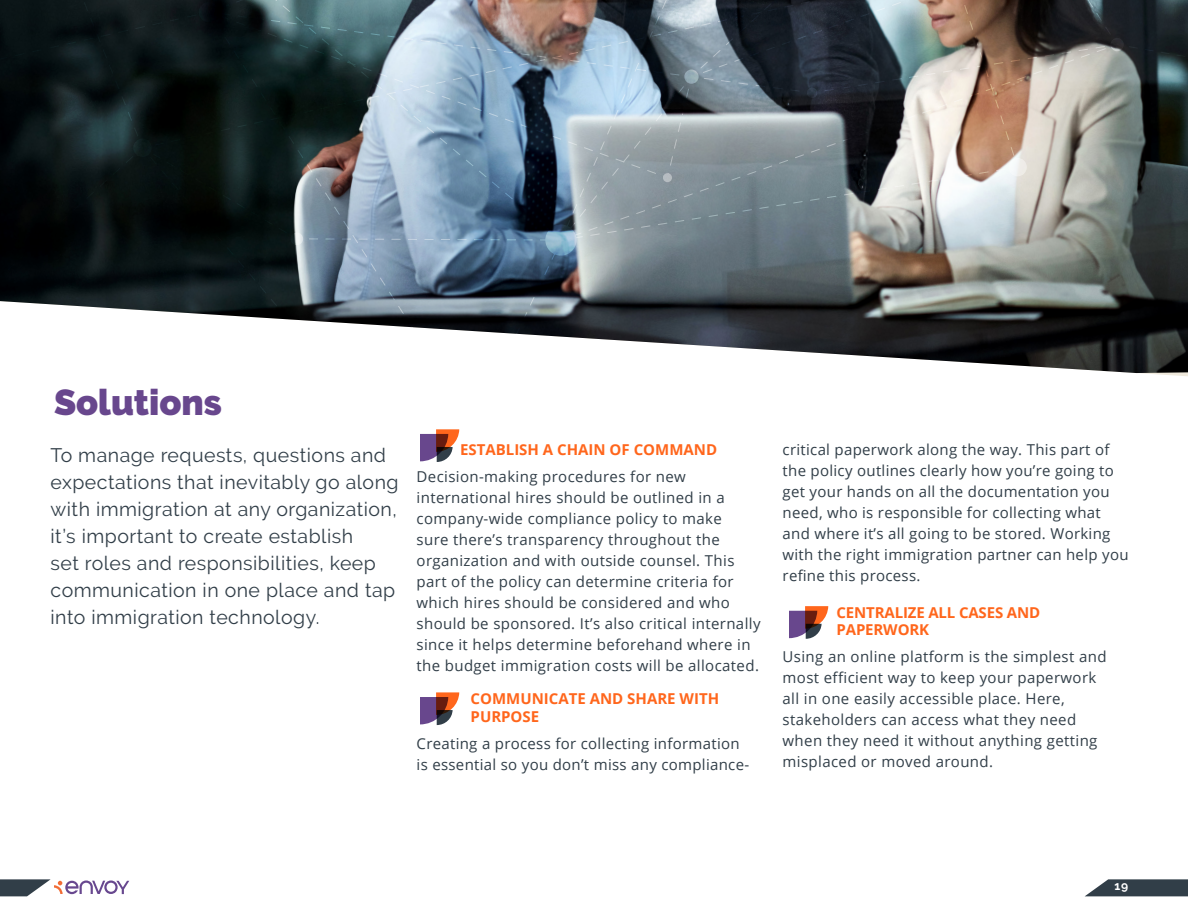
<style>
.page{position:relative;width:1188px;height:918px;background:#fff}
.page>*{position:absolute;margin:0;border:0;box-sizing:border-box;transform-origin:0 0}
.t1{font:900 36px "Raleway";color:#68478d}
.t2{font:19.5px/27px "Raleway";letter-spacing:.025em;color:#313e48}
.t3{font:15px/21px "Open Sans";letter-spacing:.025em;color:#313e48}
.t4{font:700 15px/18px "Open Sans";letter-spacing:-.005em;color:#ff661c}
.t5{font:700 12px "Raleway";color:#fff}
.s1{font-weight:700;color:#ff661c}
</style>
<div class="page">
<svg style="left:1085px;top:879px;width:103px;height:17px;background:#4c5760"></svg>
<svg style="left:0;top:879px;width:129px;height:17px"></svg>
<img style="left:0;top:0;width:1188px;height:373px">
<svg style="left:118px;top:30px;width:10px;height:3px"></svg>
<svg style="left:135px;top:26px;width:10px;height:3px"></svg>
<svg style="left:15px;top:53px;width:10px;height:3px"></svg>
<svg style="left:32px;top:49px;width:10px;height:3px"></svg>
<svg style="left:49px;top:45px;width:10px;height:3px"></svg>
<svg style="left:0;top:57px;width:7px;height:3px"></svg>
<svg style="left:66px;top:42px;width:10px;height:2px"></svg>
<svg style="left:1177px;top:54px;width:9px;height:3px"></svg>
<svg style="left:1161px;top:52px;width:9px;height:2px"></svg>
<svg style="left:1145px;top:49px;width:9px;height:2px"></svg>
<svg style="left:1129px;top:46px;width:9px;height:3px"></svg>
<svg style="left:90px;top:18px;width:4px;height:9px"></svg>
<svg style="left:84px;top:33px;width:27px;height:9px"></svg>
<svg style="left:84px;top:2px;width:4px;height:9px"></svg>
<svg style="left:103px;top:49px;width:4px;height:9px"></svg>
<svg style="left:109px;top:65px;width:4px;height:9px"></svg>
<svg style="left:134px;top:128px;width:4px;height:8px"></svg>
<svg style="left:128px;top:112px;width:4px;height:9px"></svg>
<svg style="left:115px;top:80px;width:5px;height:9px"></svg>
<svg style="left:122px;top:96px;width:4px;height:9px"></svg>
<svg style="left:113px;top:168px;width:7px;height:7px"></svg>
<svg style="left:126px;top:156px;width:7px;height:7px"></svg>
<svg style="left:8px;top:263px;width:7px;height:7px"></svg>
<svg style="left:0;top:275px;width:2px;height:7px"></svg>
<svg style="left:34px;top:180px;width:73px;height:66px;background:#050a0b"></svg>
<svg style="left:21px;top:251px;width:7px;height:7px"></svg>
<svg style="left:133px;top:139px;width:19px;height:18px"></svg>
<svg style="left:1110px;top:38px;width:14px;height:13px"></svg>
<img style="left:153px;top:0;width:969px;height:462px">
<svg style="left:789px;top:606px;width:39px;height:33px"></svg>
<svg style="left:420px;top:692px;width:39px;height:33px"></svg>
<p class="t1" style="left:54px;top:381px;width:169px">Solutions</p>
<p class="t2" style="left:51px;top:441px;width:350px">To manage requests, questions and expectations that inevitably go along with immigration at any organization, it’s important to create establish<br>set roles and responsibilities, keep communication in one place and tap into immigration technology.</p>
<p class="t3" style="left:417px;top:435px;width:302px;line-height:26.8px;text-indent:44px"><span class="s1">ESTABLISH A CHAIN OF COMMAND<br></span>Decision-making procedures for new</p>
<p class="t3" style="left:417px;top:486px;width:346px">international hires should be outlined in a company-wide compliance policy to make<br>sure there’s transparency throughout the organization and with outside counsel. This part of the policy can determine criteria for which hires should be considered and who should be sponsored. It’s also critical internally since it helps determine beforehand where in the budget immigration costs will be allocated.</p>
<p class="t4" style="left:471px;top:689px;width:250px">COMMUNICATE AND SHARE WITH<br>PURPOSE</p>
<p class="t3" style="left:417px;top:732px;width:334px">Creating a process for collecting information is essential so you don’t miss any compliance-</p>
<p class="t3" style="left:783px;top:438px;width:347px">critical paperwork along the way. This part of the policy outlines clearly how you’re going to get your hands on all the documentation you need, who is responsible for collecting what and where it’s all going to be stored. Working with the right immigration partner can help you refine this process.</p>
<p class="t4" style="left:837px;top:604px;width:205px;line-height:16.5px">CENTRALIZE ALL CASES AND<br>PAPERWORK</p>
<p class="t3" style="left:783px;top:645px;width:325px">Using an online platform is the simplest and most efficient way to keep your paperwork all in one easily accessible place. Here, stakeholders can access what they need when they need it without anything getting misplaced or moved around.</p>
<p class="t5" style="left:1114px;top:879px;width:15px">19</p>
</div>
